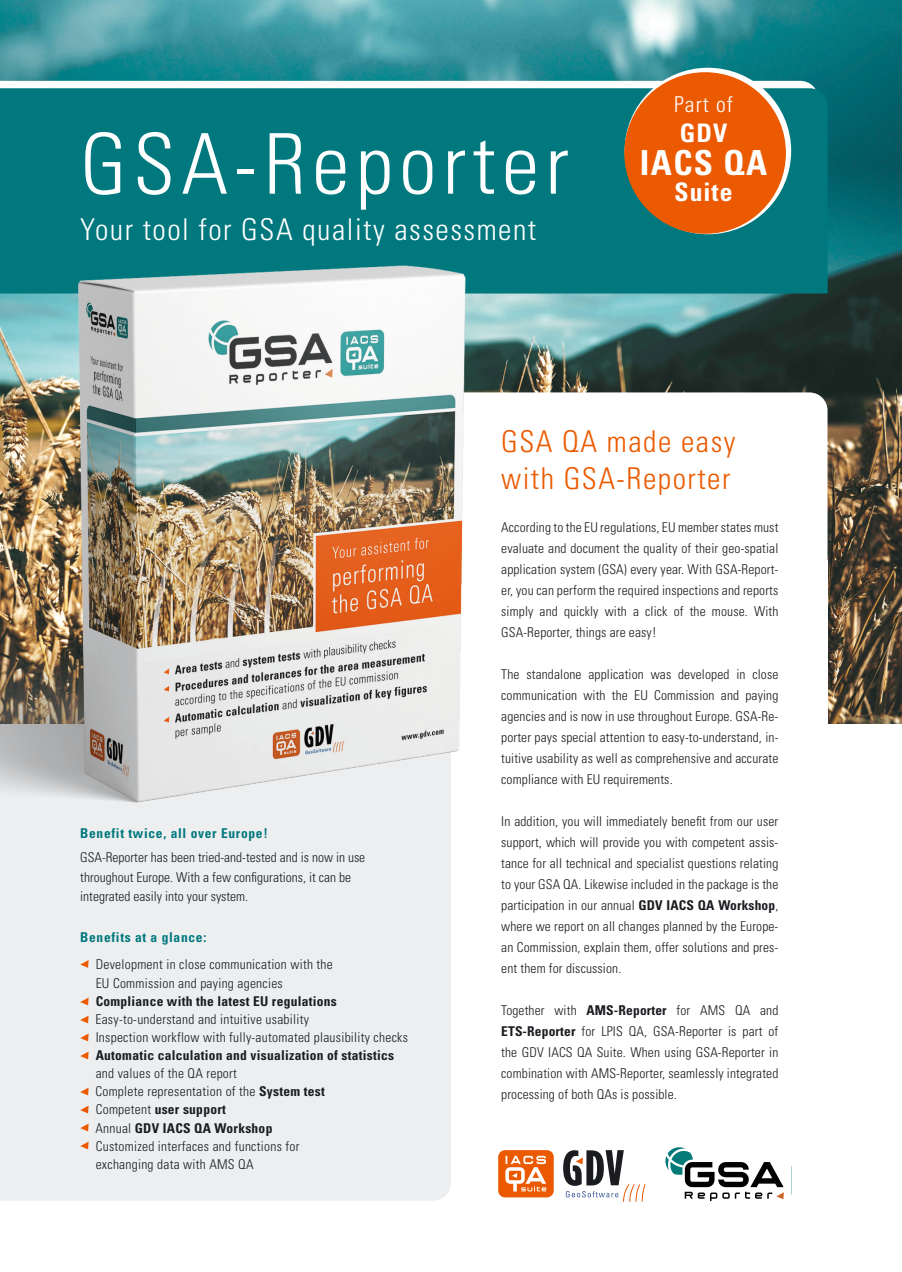
<style>
.page{position:relative;width:902px;height:1272px;background:#fff}
.page>*{position:absolute;margin:0;border:0;box-sizing:border-box;transform-origin:0 0}
.t1{font:300 condensed 83.85px "Univers LT Std";letter-spacing:.075em;color:#fff}
.t2{font:700 condensed 34.5px "Univers LT Std";letter-spacing:.04em;color:#fff}
.t3{font:300 condensed 30px "Univers LT Std";letter-spacing:.05em;color:#fff}
.t4{font:300 condensed 30px/36.2px "Univers LT Std";letter-spacing:.05em;color:#eb5a00}
.t5{font:700 condensed 25.5px "Univers LT Std";letter-spacing:.04em;color:#fff}
.t6{font:300 condensed 21.9px "Univers LT Std";letter-spacing:.05em;color:#fff}
.t7{font:300 condensed 13.5px/21px "Univers LT Std";letter-spacing:.01em;color:#1b1c20;text-align:justify}
.t8{font:700 condensed 13.5px "Univers LT Std";letter-spacing:.02em;color:#1b1c20}
.t9{font:700 condensed 13.5px "Univers LT Std";letter-spacing:.05em;color:#00787e}
.s1{font-weight:700}
</style>
<div class="page">
<img style="left:0;top:0;width:901px;height:724px">
<div style="left:0;top:896px;width:451px;height:304px;background:#edeeef"></div>
<svg style="left:0;top:81px;width:818px;height:7px"></svg>
<svg style="left:789px;top:392px;width:38px;height:168px"></svg>
<div style="left:451px;top:560px;width:376px;height:178px;background:#fff"></div>
<div style="left:0;top:88px;width:827px;height:205px;background:#00787e"></div>
<img style="left:0;top:166px;width:789px;height:730px">
<svg style="left:563px;top:1150px;width:83px;height:52px"></svg>
<div style="left:498px;top:1150px;width:55px;height:47px;background:#eb5a00;border-radius:7px"></div>
<svg style="left:505px;top:1155px;width:41px;height:36px"></svg>
<svg style="left:80px;top:960px;width:9px;height:7px"></svg>
<svg style="left:80px;top:997px;width:9px;height:8px"></svg>
<svg style="left:80px;top:1015px;width:9px;height:8px"></svg>
<svg style="left:80px;top:1033px;width:9px;height:8px"></svg>
<svg style="left:80px;top:1051px;width:9px;height:8px"></svg>
<svg style="left:80px;top:1087px;width:9px;height:8px"></svg>
<svg style="left:80px;top:1105px;width:9px;height:8px"></svg>
<svg style="left:80px;top:1123px;width:9px;height:8px"></svg>
<svg style="left:80px;top:1141px;width:9px;height:8px"></svg>
<svg style="left:624px;top:68px;width:167px;height:166px"></svg>
<div style="left:624px;top:72px;width:161px;height:162px;background:#eb5a00;border-radius:50%"></div>
<svg style="left:665px;top:1147px;width:118px;height:53px"></svg>
<h1 class="t1" style="left:80px;top:114px;width:490px">GSA-Reporter</h1>
<h3 class="t3" style="left:80px;top:211px;width:457px">Your tool for GSA quality assessment</h3>
<h3 class="t6" style="left:674px;top:92px;width:60px">Part of</h3>
<h3 class="t5" style="left:679px;top:118px;width:49px">GDV</h3>
<h2 class="t2" style="left:639px;top:142px;width:129px">IACS QA</h2>
<h3 class="t5" style="left:674px;top:176px;width:59px">Suite</h3>
<p class="t9" style="left:80px;top:825px;width:189px">Benefit twice, all over Europe!</p>
<p class="t7" style="left:80px;top:847px;width:286px;line-height:19.5px;text-align:left">GSA-Reporter has been tried-and-tested and is now in use throughout Europe. With a few configurations, it can be integrated easily into your system.</p>
<p class="t9" style="left:80px;top:929px;width:127px">Benefits at a glance:</p>
<p class="t7" style="left:96px;top:954px;width:238px;line-height:19.5px">Development in close communication with the<br>EU Commission and paying agencies</p>
<p class="t8" style="left:96px;top:993px;width:243px">Compliance with the latest EU regulations</p>
<p class="t7" style="left:95px;top:1010px;width:314px;line-height:18px">Easy-to-understand and intuitive usability<br>Inspection workflow with fully-automated plausibility checks</p>
<p class="t8" style="left:96px;top:1047px;width:300px">Automatic calculation and visualization of statistics</p>
<p class="t7" style="left:95px;top:1064px;width:231px;line-height:18px;text-align:left">and values of the QA report<br>Complete representation of the <span class="s1">System test<br></span>Competent <span class="s1">user support<br></span>Annual <span class="s1">GDV IACS QA Workshop<br></span>Customized interfaces and functions for exchanging data with AMS QA</p>
<h3 class="t4" style="left:501px;top:424px;width:236px">GSA QA made easy with GSA-Reporter</h3>
<p class="t7" style="left:501px;top:516px;width:279px">According to the EU regulations, EU member states must evaluate and document the quality of their geo-spatial application system (GSA) every year. With GSA-Report&shy;er, you can perform the required inspections and reports simply and quickly with a click of the mouse. With GSA-Reporter, things are easy!</p>
<p class="t7" style="left:501px;top:663px;width:279px">The standalone application was developed in close communication with the EU Commission and paying agencies and is now in use throughout Europe. GSA-Re&shy;porter pays special attention to easy-to-understand, in&shy;tuitive usability as well as comprehensive and accurate compliance with EU requirements.</p>
<p class="t7" style="left:501px;top:811px;width:279px">In addition, you will immediately benefit from our user support, which will provide you with competent assis&shy;tance for all technical and specialist questions relating to your GSA QA. Likewise included in the package is the participation in our annual <span class="s1">GDV IACS QA Workshop</span>, where we report on all changes planned by the Europe&shy;an Commission, explain them, offer solutions and pres&shy;ent them for discussion.</p>
<p class="t7" style="left:501px;top:1000px;width:279px">Together with <span class="s1">AMS-Reporter</span> for AMS QA and <span class="s1">ETS-Reporter</span> for LPIS QA, GSA-Reporter is part of the GDV IACS QA Suite. When using GSA-Reporter in combination with AMS-Reporter, seamlessly integrated processing of both QAs is possible.</p>
</div>
